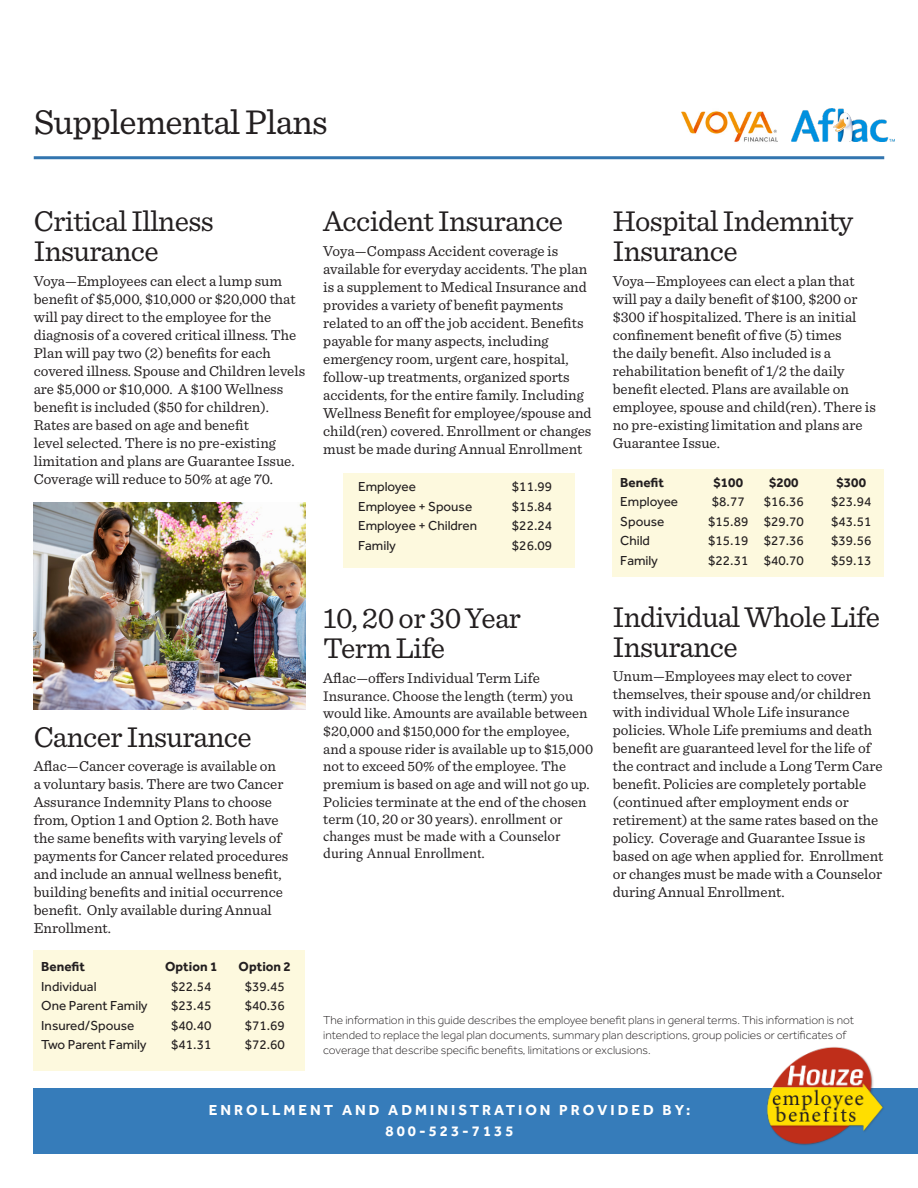
<style>
.page{position:relative;width:918px;height:1188px;background:#fff}
.page>*{position:absolute;margin:0;border:0;box-sizing:border-box;transform-origin:0 0}
.t1{font:36px "Sentinel";letter-spacing:-.02em;color:#231f20}
.t2{font:30px/30px "Sentinel";letter-spacing:-.02em;color:#231f20}
.t3{font:15px/18px "Sentinel";color:#231f20}
.t4{font:700 15px "Effra";letter-spacing:.2em;color:#fff}
.t5{font:14.7px/17.5px "Sentinel";color:#231f20}
.t6{font:13.5px "Effra";color:#231f20}
.t7{font:700 13.5px "Effra";color:#231f20}
.t8{font:300 12px/15px "Effra";color:#231f20}
.s1{font-family:"Minion Pro"}
</style>
<div class="page">
<img style="left:681px;top:111px;width:96px;height:31px">
<img style="left:34px;top:503px;width:271px;height:207px">
<hr style="left:34px;top:156px;width:850px;height:3px;background:#3275af">
<img style="left:792px;top:108px;width:102px;height:34px">
<div style="left:34px;top:1089px;width:884px;height:65px;background:#367cba"></div>
<img style="left:764px;top:1047px;width:120px;height:98px">
<div style="left:34px;top:950px;width:271px;height:121px;background:#fdf9de"></div>
<div style="left:613px;top:469px;width:271px;height:108px;background:#fdf9de"></div>
<div style="left:343px;top:473px;width:232px;height:95px;background:#fdf9de"></div>
<p class="t1" style="left:34px;top:95px;width:296px">Supplemental Plans</p>
<p class="t2" style="left:34px;top:204px;width:181px">Critical Illness<br>Insurance</p>
<p class="t3" style="left:34px;top:271px;width:273px">Voya—Employees can elect a lump sum benefit of $5,000, $10,000 or $20,000 that will pay direct to the employee for the diagnosis of a covered critical illness. The Plan will pay two (2) benefits for each covered illness. Spouse and Children levels are $5,000 or $10,000. A $100 Wellness benefit is included ($50 for children).<br>Rates are based on age and benefit<br>level selected. There is no pre-existing limitation and plans are Guarantee Issue.<br>Coverage will reduce to 50% at age 70.</p>
<p class="t2" style="left:323px;top:204px;width:241px">Accident Insurance</p>
<p class="t3" style="left:323px;top:241px;width:270px">Voya—Compass Accident coverage is available for everyday accidents. The plan is a supplement to Medical Insurance and provides a variety of benefit payments related to an off the job accident. Benefits payable for many aspects, including emergency room, urgent care, hospital, follow-up treatments, organized sports accidents, for the entire family. Including Wellness Benefit for employee/spouse and child(ren) covered. Enrollment or changes must be made during Annual Enrollment</p>
<p class="t6" style="left:358px;top:479px;width:59px">Employee</p>
<p class="t6" style="left:512px;top:479px;width:42px">$11.99</p>
<p class="t6" style="left:358px;top:498px;width:116px">Employee + Spouse</p>
<p class="t6" style="left:512px;top:498px;width:42px">$15.84</p>
<p class="t6" style="left:358px;top:518px;width:121px">Employee + Children</p>
<p class="t6" style="left:512px;top:518px;width:42px">$22.24</p>
<p class="t6" style="left:358px;top:537px;width:39px">Family</p>
<p class="t6" style="left:512px;top:537px;width:42px">$26.09</p>
<p class="t2" style="left:34px;top:720px;width:220px">Cancer Insurance</p>
<p class="t3" style="left:34px;top:756px;width:256px">Aflac—Cancer coverage is available on<br>a voluntary basis. There are two Cancer Assurance Indemnity Plans to choose from, Option 1 and Option 2. Both have the same benefits with varying levels of payments for Cancer related procedures and include an annual wellness benefit, building benefits and initial occurrence benefit. Only available during Annual Enrollment.</p>
<p class="t2" style="left:323px;top:601px;width:199px">10, 20 or 30 Year<br>Term Life</p>
<p class="t3" style="left:323px;top:668px;width:218px">Aflac—offers Individual Term Life</p>
<p class="t5" style="left:323px;top:686px;width:272px">Insurance. Choose the length (term) you would like. Amounts are available between $20,000 and $150,000 for the employee, and a spouse rider is available up to $15,000 not to exceed 50% of the employee. The premium is based on age and will not go up.<br>Policies terminate at the end of the chosen term (10, 20 or 30 years). <span class="s1">enrollment or changes must be made with a Counselor during Annual Enrollment.</span></p>
<p class="t2" style="left:613px;top:204px;width:242px">Hospital Indemnity<br>Insurance</p>
<p class="t3" style="left:613px;top:271px;width:265px">Voya—Employees can elect a plan that will pay a daily benefit of $100, $200 or $300 if hospitalized. There is an initial confinement benefit of five (5) times<br>the daily benefit. Also included is a rehabilitation benefit of 1/2 the daily benefit elected. Plans are available on employee, spouse and child(ren). There is no pre-existing limitation and plans are Guarantee Issue.</p>
<p class="t7" style="left:620px;top:474px;width:45px">Benefit</p>
<p class="t7" style="left:714px;top:474px;width:31px">$100</p>
<p class="t7" style="left:769px;top:474px;width:31px">$200</p>
<p class="t7" style="left:837px;top:474px;width:31px">$300</p>
<p class="t6" style="left:620px;top:494px;width:59px">Employee</p>
<p class="t6" style="left:712px;top:494px;width:34px">$8.77</p>
<p class="t6" style="left:764px;top:494px;width:42px">$16.36</p>
<p class="t6" style="left:831px;top:494px;width:42px">$23.94</p>
<p class="t6" style="left:620px;top:513px;width:46px">Spouse</p>
<p class="t6" style="left:708px;top:513px;width:97px">$15.89 $29.70</p>
<p class="t6" style="left:831px;top:513px;width:42px">$43.51</p>
<p class="t6" style="left:620px;top:533px;width:31px">Child</p>
<p class="t6" style="left:708px;top:533px;width:97px">$15.19 $27.36</p>
<p class="t6" style="left:831px;top:533px;width:42px">$39.56</p>
<p class="t6" style="left:620px;top:552px;width:39px">Family</p>
<p class="t6" style="left:708px;top:552px;width:97px">$22.31 $40.70</p>
<p class="t6" style="left:831px;top:552px;width:42px">$59.13</p>
<p class="t2" style="left:613px;top:600px;width:269px">Individual Whole Life<br>Insurance</p>
<p class="t3" style="left:613px;top:666px;width:272px">Unum—Employees may elect to cover themselves, their spouse and/or children with individual Whole Life insurance policies. Whole Life premiums and death benefit are guaranteed level for the life of the contract and include a Long Term Care benefit. Policies are completely portable (continued after employment ends or retirement) at the same rates based on the policy. Coverage and Guarantee Issue is based on age when applied for. Enrollment or changes must be made with a Counselor during Annual Enrollment.</p>
<p class="t7" style="left:41px;top:959px;width:45px">Benefit</p>
<p class="t7" style="left:165px;top:959px;width:54px">Option 1</p>
<p class="t7" style="left:239px;top:959px;width:54px">Option 2</p>
<p class="t6" style="left:41px;top:978px;width:57px">Individual</p>
<p class="t6" style="left:171px;top:978px;width:42px">$22.54</p>
<p class="t6" style="left:245px;top:978px;width:42px">$39.45</p>
<p class="t6" style="left:41px;top:998px;width:108px">One Parent Family</p>
<p class="t6" style="left:171px;top:998px;width:42px">$23.45</p>
<p class="t6" style="left:245px;top:998px;width:42px">$40.36</p>
<p class="t6" style="left:41px;top:1017px;width:95px">Insured/Spouse</p>
<p class="t6" style="left:171px;top:1017px;width:42px">$40.40</p>
<p class="t6" style="left:245px;top:1017px;width:42px">$71.69</p>
<p class="t6" style="left:41px;top:1037px;width:107px">Two Parent Family</p>
<p class="t6" style="left:171px;top:1037px;width:42px">$41.31</p>
<p class="t6" style="left:245px;top:1037px;width:42px">$72.60</p>
<p class="t8" style="left:323px;top:1013px;width:532px">The information in this guide describes the employee benefit plans in general terms. This information is not intended to replace the legal plan documents, summary plan descriptions, group policies or certificates of coverage that describe specific benefits, limitations or exclusions.</p>
<p class="t4" style="left:209px;top:1101px;width:483px">ENROLLMENT AND ADMINISTRATION PROVIDED BY:</p>
<p class="t4" style="left:386px;top:1122px;width:130px">800-523-7135</p>
</div>
